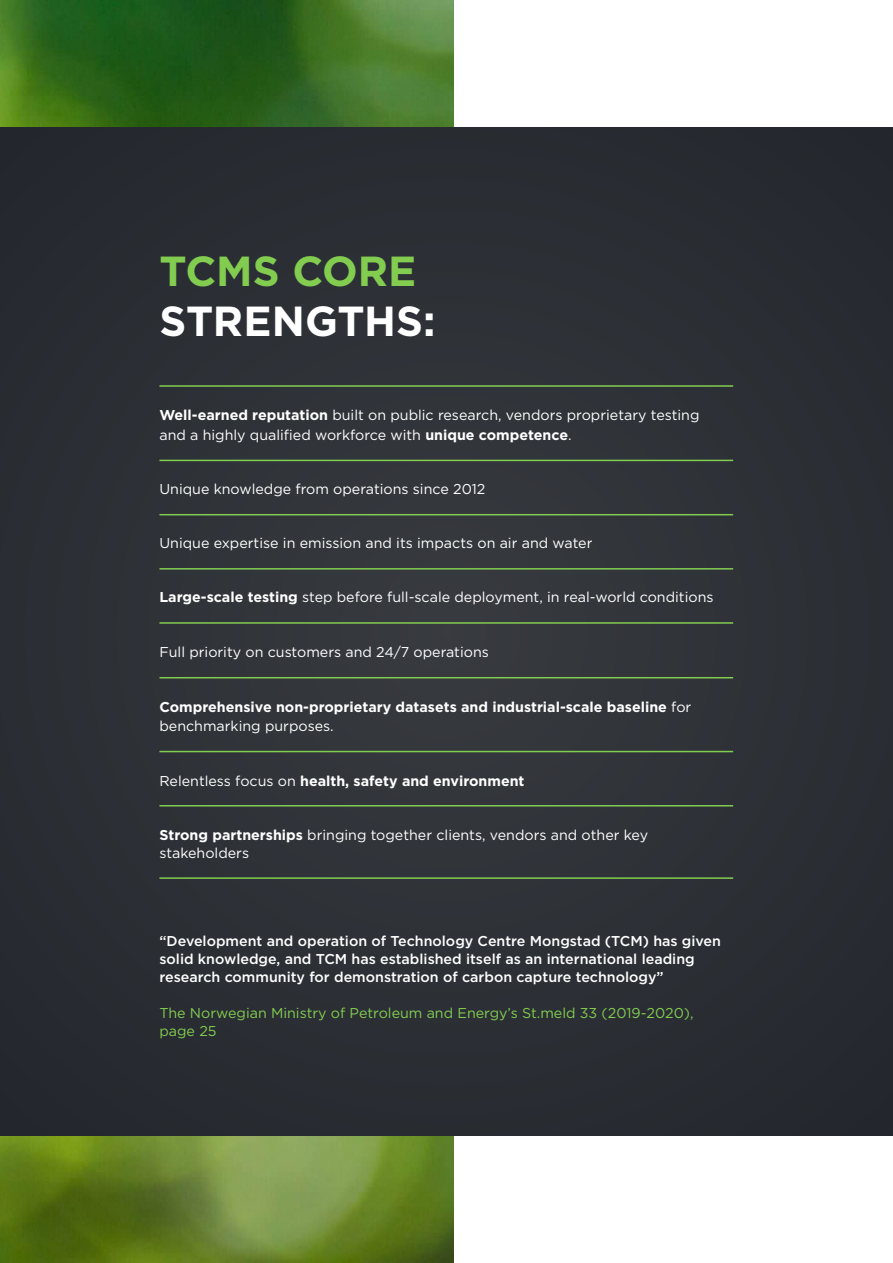
<style>
.page{position:relative;width:893px;height:1263px;background:#fff}
.page>*{position:absolute;margin:0;border:0;box-sizing:border-box;transform-origin:0 0}
.heading{font:700 42px "Gotham";letter-spacing:-.005em;color:#fff}
.heading-2{font:700 42px "Gotham";letter-spacing:-.005em;color:#82cd50}
.små_headinger_med_st{font:14.25px/19.5px "Gotham";color:#fff}
.små_headinger_med_st-2{font:500 14.25px/18px "Gotham";color:#fff}
.små_headinger_med_st-3{font:700 14.25px/19.5px "Gotham";color:#fff}
.små_headinger_med_st-4{font:14.25px/18px "Gotham";color:#82cd50}
.s1{font-weight:700}
.s2{font-weight:400}
</style>
<div class="page">
<img style="left:0;top:0;width:454px;height:1263px">
<div style="left:0;top:128px;width:893px;height:1007px;background:#2c2f35"></div>
<hr style="left:159px;top:877px;width:574px;height:2px;background:#82cd50">
<hr style="left:159px;top:385px;width:574px;height:2px;background:#82cd50">
<hr style="left:159px;top:568px;width:574px;height:1px;background:#82cd50">
<hr style="left:159px;top:622px;width:574px;height:2px;background:#82cd50">
<hr style="left:159px;top:677px;width:574px;height:1px;background:#82cd50">
<hr style="left:159px;top:751px;width:574px;height:1px;background:#82cd50">
<hr style="left:159px;top:460px;width:574px;height:1px;background:#82cd50">
<hr style="left:159px;top:805px;width:574px;height:1px;background:#82cd50">
<hr style="left:159px;top:514px;width:574px;height:1px;background:#82cd50">
<p class="heading-2" style="left:159px;top:247px;width:258px">TCMS CORE</p>
<p class="heading" style="left:159px;top:297px;width:277px">STRENGTHS:</p>
<p class="små_headinger_med_st" style="left:159px;top:405px;width:542px"><span class="s1">Well-earned reputation</span> built on public research, vendors proprietary testing and a highly qualified workforce with <span class="s1">unique competence</span>.</p>
<p class="små_headinger_med_st" style="left:159px;top:479px;width:327px">Unique knowledge from operations since 2012</p>
<p class="små_headinger_med_st" style="left:159px;top:533px;width:434px">Unique expertise in emission and its impacts on air and water</p>
<p class="små_headinger_med_st" style="left:159px;top:587px;width:556px"><span class="s1">Large-scale testing</span> step before full-scale deployment, in real-world conditions</p>
<p class="små_headinger_med_st" style="left:159px;top:642px;width:331px">Full priority on customers and 24/7 operations</p>
<p class="små_headinger_med_st-3" style="left:159px;top:696px;width:533px">Comprehensive non-proprietary datasets and industrial-scale baseline <span class="s2">for benchmarking purposes.</span></p>
<p class="små_headinger_med_st-3" style="left:159px;top:770px;width:367px"><span class="s2">Relentless focus on</span> health, safety and environment</p>
<p class="små_headinger_med_st" style="left:159px;top:825px;width:490px;line-height:18px"><span class="s1">Strong partnerships</span> bringing together clients, vendors and other key stakeholders</p>
<p class="små_headinger_med_st-2" style="left:159px;top:932px;width:563px">“Development and operation of Technology Centre Mongstad (TCM) has given solid knowledge, and TCM has established itself as an international leading research community for demonstration of carbon capture technology”</p>
<p class="små_headinger_med_st-4" style="left:159px;top:1004px;width:536px">The Norwegian Ministry of Petroleum and Energy’s St.meld 33 (2019-2020), page 25</p>
</div>
